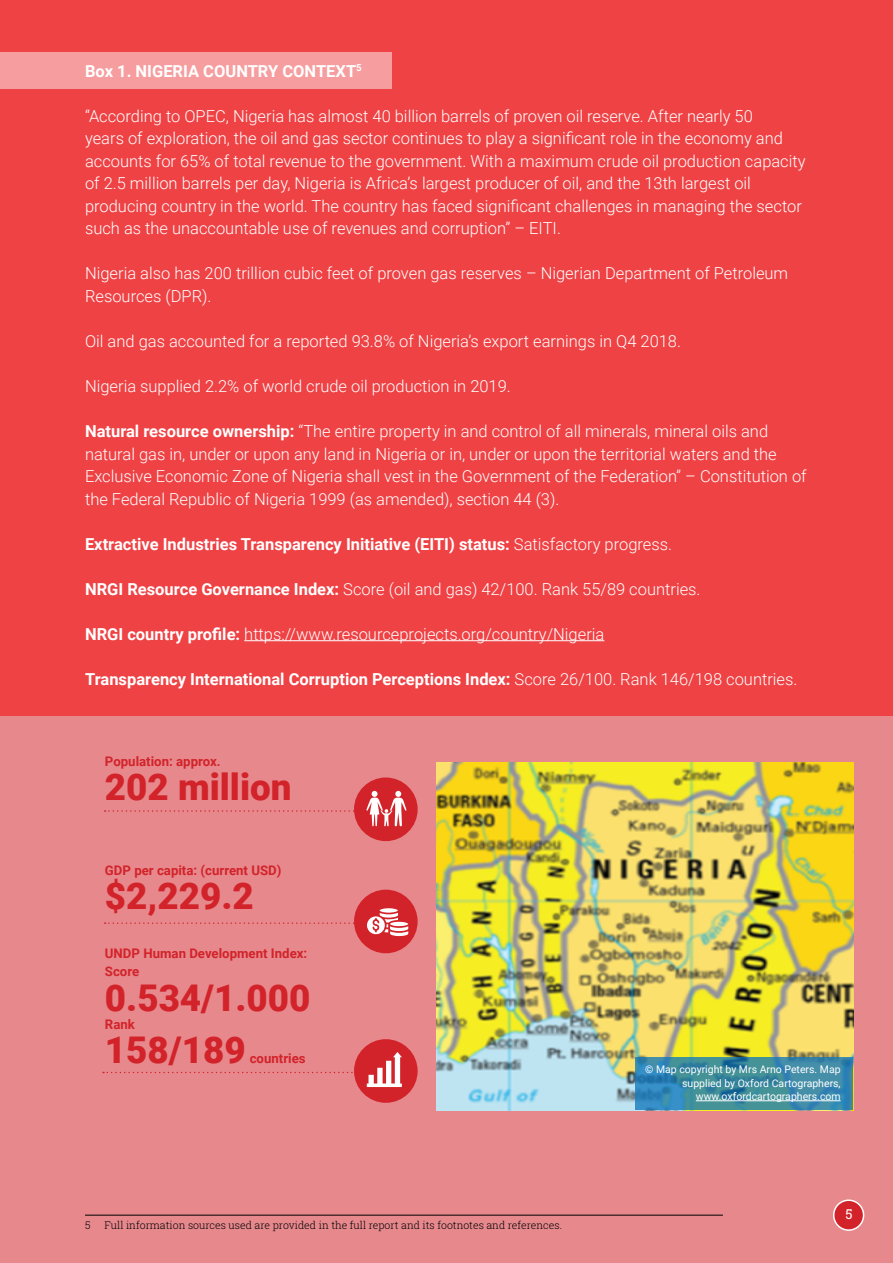
<style>
.page{position:relative;width:893px;height:1263px;background:#fff}
.page>*{position:absolute;margin:0;border:0;box-sizing:border-box;transform-origin:0 0}
.t1{font:900 36.75px "Roboto";color:#d2232a}
.t2{font:300 16.5px/22.5px "Roboto";color:#fff}
.t3{font:700 16.5px "Roboto";color:#fff}
.t4{font:13.5px "Roboto Slab";color:#fff}
.t5{font:700 13.2px/18px "Roboto";color:#d2232a}
.t6{font:10.5px/13.5px "Roboto";color:#fff;text-align:right}
.t7{font:300 10.5px "Roboto Slab";color:#000}
.s1{font-weight:700}
.s2{font-weight:300}
</style>
<div class="page">
<div style="left:0;top:621px;width:893px;height:642px;background:#e6888c"></div>
<div style="left:1px;top:0;width:892px;height:716px;background:#ef4245"></div>
<div style="left:0;top:52px;width:392px;height:37px;background:#f69d9f"></div>
<hr style="left:244px;top:640px;width:360px;height:1px;background:#fff">
<hr style="left:85px;top:1215px;width:638px;height:1px;background:#000">
<div style="left:354px;top:777px;width:64px;height:64px;background:#d2232a;border-radius:50%"></div>
<div style="left:354px;top:890px;width:64px;height:63px;background:#d2232a;border-radius:50%"></div>
<div style="left:354px;top:1039px;width:64px;height:64px;background:#d2232a;border-radius:50%"></div>
<svg style="left:105px;top:791px;width:301px;height:35px"></svg>
<svg style="left:105px;top:908px;width:303px;height:28px"></svg>
<svg style="left:103px;top:1052px;width:299px;height:35px"></svg>
<div style="left:834px;top:1200px;width:30px;height:30px;background:#d2232a;border-radius:50%"></div>
<div style="left:833px;top:1199px;width:31px;height:32px;border:2px solid #fff;border-radius:50%"></div>
<img style="left:436px;top:762px;width:417px;height:348px">
<svg style="left:635px;top:1057px;width:218px;height:53px;background:#3a89a5"></svg>
<hr style="left:696px;top:1100px;width:145px;height:1px;background:#fff">
<p class="t3" style="left:85px;top:60px;width:278px">Box 1. NIGERIA COUNTRY CONTEXT<sup>5</sup></p>
<p class="t2" style="left:85px;top:104px;width:722px">“According to OPEC, Nigeria has almost 40 billion barrels of proven oil reserve. After nearly 50<br>years of exploration, the oil and gas sector continues to play a significant role in the economy and accounts for 65% of total revenue to the government. With a maximum crude oil production capacity of 2.5 million barrels per day, Nigeria is Africa’s largest producer of oil, and the 13th largest oil producing country in the world. The country has faced significant challenges in managing the sector such as the unaccountable use of revenues and corruption” – EITI.</p>
<p class="t2" style="left:85px;top:262px;width:705px">Nigeria also has 200 trillion cubic feet of proven gas reserves – Nigerian Department of Petroleum<br>Resources (DPR).</p>
<p class="t2" style="left:85px;top:329px;width:597px">Oil and gas accounted for a reported 93.8% of Nigeria’s export earnings in Q4 2018.</p>
<p class="t2" style="left:85px;top:374px;width:427px">Nigeria supplied 2.2% of world crude oil production in 2019.</p>
<p class="t2" style="left:85px;top:419px;width:723px"><span class="s1">Natural resource ownership:</span> “The entire property in and control of all minerals, mineral oils and natural gas in, under or upon any land in Nigeria or in, under or upon the territorial waters and the Exclusive Economic Zone of Nigeria shall vest in the Government of the Federation” – Constitution of the Federal Republic of Nigeria 1999 (as amended), section 44 (3).</p>
<p class="t3" style="left:85px;top:532px;width:589px">Extractive Industries Transparency Initiative (EITI) status: <span class="s2">Satisfactory progress.</span></p>
<p class="t2" style="left:85px;top:577px;width:617px"><span class="s1">NRGI Resource Governance Index:</span> Score (oil and gas) 42/100. Rank 55/89 countries.</p>
<p class="t2" style="left:85px;top:622px;width:521px"><span class="s1">NRGI country profile:</span> https://www.resourceprojects.org/country/Nigeria</p>
<p class="t3" style="left:85px;top:667px;width:714px">Transparency International Corruption Perceptions Index: <span class="s2">Score 26/100. Rank 146/198 countries.</span></p>
<p class="t5" style="left:105px;top:752px;width:117px">Population: approx.</p>
<h1 class="t1" style="left:105px;top:761px;width:188px">202 million</h1>
<p class="t5" style="left:105px;top:860px;width:178px">GDP per capita: (current USD)</p>
<h1 class="t1" style="left:105px;top:870px;width:150px">$2,229.2</h1>
<p class="t5" style="left:105px;top:944px;width:204px">UNDP Human Development Index:<br>Score</p>
<h1 class="t1" style="left:105px;top:972px;width:207px">0.534/1.000</h1>
<p class="t5" style="left:105px;top:1014px;width:31px">Rank</p>
<h1 class="t1" style="left:105px;top:1024px;width:142px">158/189</h1>
<p class="t5" style="left:250px;top:1049px;width:57px">countries</p>
<p class="t7" style="left:85px;top:1217px;width:7px">5</p>
<p class="t7" style="left:105px;top:1217px;width:459px">Full information sources used are provided in the full report and its footnotes and references.</p>
<p class="t6" style="left:645px;top:1062px;width:197px">© Map copyright by Mrs Arno Peters. Map supplied by Oxford Cartographers, www.oxfordcartographers.com</p>
<p class="t4" style="left:845px;top:1204px;width:9px">5</p>
</div>
